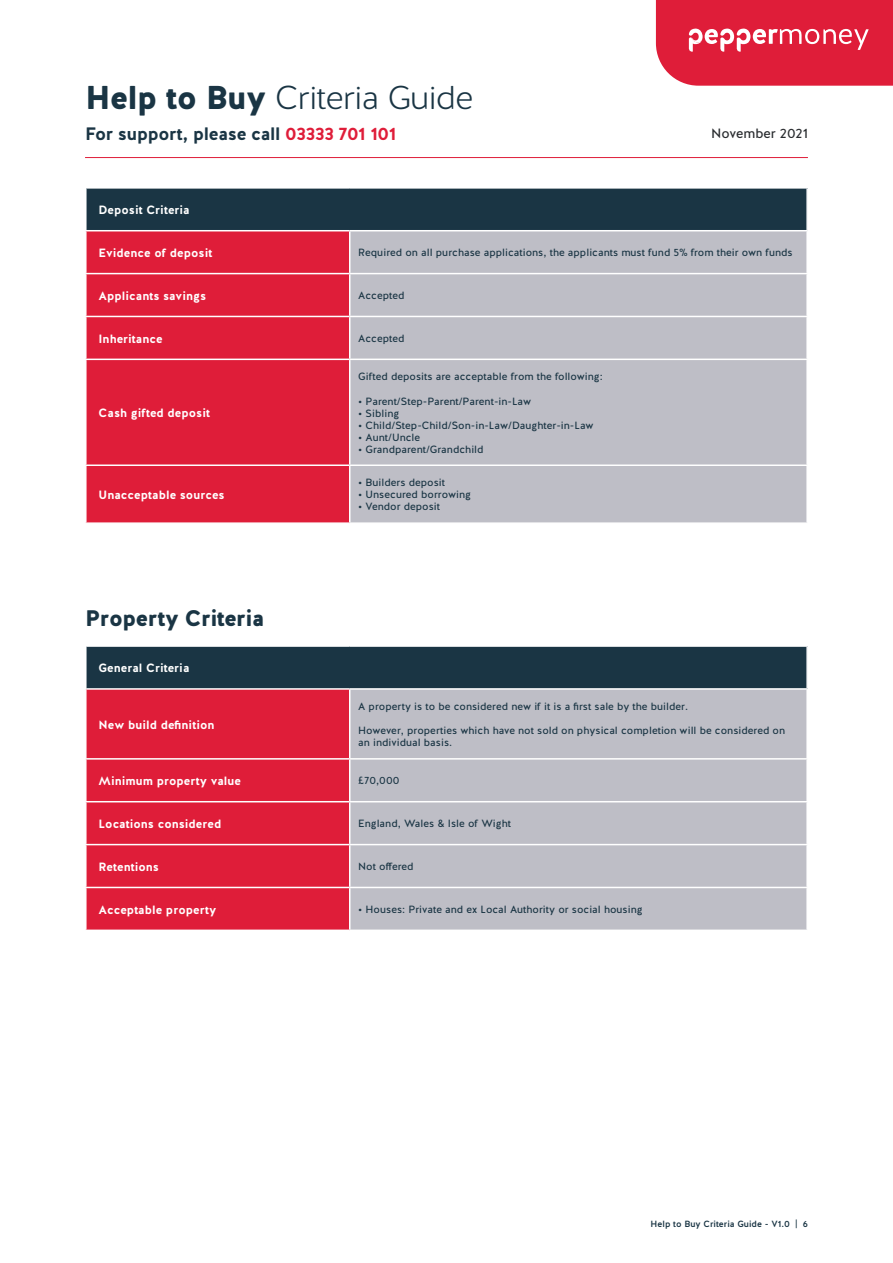
<style>
.page{position:relative;width:893px;height:1263px;background:#fff}
.page>*{position:absolute;margin:0;border:0;box-sizing:border-box;transform-origin:0 0}
.t1{font:300 33px "Halis R";letter-spacing:-.02em;color:#1a3544}
.t2{font:900 22.5px "Halis R";letter-spacing:-.02em;color:#1a3544}
.t3{font:700 18px "Halis R";letter-spacing:-.02em;color:#1a3544}
.t4{font:13.5px "Halis R";color:#292c2f}
.Left_Collum_Text{font:700 12px "Halis R";color:#fff}
.Table_Header_Text{font:700 12px "Halis R";color:#fff}
.Right_Collum_Text{font:10.5px/12px "Halis R";color:#1a3544}
.t5{font:500 9px "Halis R";color:#1a3544}
.s1{font-weight:900}
.s2{color:#df1d39}
</style>
<div class="page">
<svg style="left:656px;top:0;width:237px;height:86px;background:#e1304a"></svg>
<hr style="left:85px;top:157px;width:723px;height:1px;background:#df1d39">
<div style="left:86px;top:188px;width:721px;height:43px;background:#1a3544"></div>
<div style="left:87px;top:231px;width:262px;height:291px;background:#df1d39"></div>
<div style="left:350px;top:231px;width:456px;height:291px;background:#bebec6"></div>
<hr style="left:85px;top:187px;width:265px;height:2px;background:#fff">
<hr style="left:85px;top:189px;width:2px;height:41px;background:#fff">
<hr style="left:350px;top:187px;width:458px;height:2px;background:#fff">
<hr style="left:806px;top:189px;width:2px;height:41px;background:#fff">
<hr style="left:85px;top:230px;width:265px;height:1px;background:#fff">
<hr style="left:350px;top:230px;width:458px;height:1px;background:#fff">
<hr style="left:85px;top:273px;width:265px;height:1px;background:#fff">
<hr style="left:350px;top:273px;width:458px;height:1px;background:#fff">
<hr style="left:85px;top:316px;width:265px;height:1px;background:#fff">
<hr style="left:350px;top:316px;width:458px;height:1px;background:#fff">
<hr style="left:85px;top:359px;width:265px;height:1px;background:#fff">
<hr style="left:350px;top:359px;width:458px;height:1px;background:#fff">
<hr style="left:85px;top:464px;width:265px;height:2px;background:#fff">
<hr style="left:350px;top:464px;width:458px;height:2px;background:#fff">
<div style="left:86px;top:646px;width:721px;height:43px;background:#1a3544"></div>
<div style="left:87px;top:690px;width:262px;height:239px;background:#df1d39"></div>
<div style="left:350px;top:690px;width:456px;height:239px;background:#bebec6"></div>
<hr style="left:85px;top:645px;width:265px;height:2px;background:#fff">
<hr style="left:85px;top:647px;width:2px;height:41px;background:#fff">
<hr style="left:350px;top:645px;width:458px;height:2px;background:#fff">
<hr style="left:806px;top:647px;width:2px;height:41px;background:#fff">
<hr style="left:85px;top:688px;width:265px;height:2px;background:#fff">
<hr style="left:350px;top:688px;width:458px;height:2px;background:#fff">
<hr style="left:85px;top:758px;width:265px;height:2px;background:#fff">
<hr style="left:350px;top:758px;width:458px;height:2px;background:#fff">
<hr style="left:85px;top:801px;width:265px;height:1px;background:#fff">
<hr style="left:350px;top:801px;width:458px;height:1px;background:#fff">
<hr style="left:85px;top:844px;width:265px;height:1px;background:#fff">
<hr style="left:350px;top:844px;width:458px;height:1px;background:#fff">
<hr style="left:85px;top:887px;width:265px;height:1px;background:#fff">
<hr style="left:350px;top:887px;width:458px;height:1px;background:#fff">
<h1 class="t1" style="left:85px;top:77px;width:390px"><span class="s1">Help to Buy</span> Criteria Guide</h1>
<h3 class="t3" style="left:85px;top:122px;width:313px">For support, please call <span class="s2">03333 701 101</span></h3>
<p class="t4" style="left:711px;top:124px;width:98px">November 2021</p>
<p class="Table_Header_Text" style="left:99px;top:202px;width:93px">Deposit Criteria</p>
<p class="Left_Collum_Text" style="left:99px;top:245px;width:115px">Evidence of deposit</p>
<p class="Right_Collum_Text" style="left:358px;top:247px;width:436px">Required on all purchase applications, the applicants must fund 5% from their own funds</p>
<p class="Left_Collum_Text" style="left:99px;top:288px;width:109px">Applicants savings</p>
<p class="Right_Collum_Text" style="left:358px;top:290px;width:48px">Accepted</p>
<p class="Left_Collum_Text" style="left:99px;top:331px;width:66px">Inheritance</p>
<p class="Right_Collum_Text" style="left:358px;top:333px;width:48px">Accepted</p>
<p class="Left_Collum_Text" style="left:99px;top:405px;width:113px">Cash gifted deposit</p>
<p class="Left_Collum_Text" style="left:99px;top:487px;width:128px">Unacceptable sources</p>
<h2 class="t2" style="left:85px;top:604px;width:181px">Property Criteria</h2>
<p class="Table_Header_Text" style="left:99px;top:660px;width:93px">General Criteria</p>
<p class="Left_Collum_Text" style="left:99px;top:717px;width:117px">New build definition</p>
<p class="Right_Collum_Text" style="left:358px;top:371px;width:246px">Gifted deposits are acceptable from the following:</p>
<p class="Right_Collum_Text" style="left:358px;top:395px;width:174px">• Parent/Step-Parent/Parent-in-Law</p>
<p class="Right_Collum_Text" style="left:358px;top:407px;width:43px">• Sibling</p>
<p class="Right_Collum_Text" style="left:358px;top:419px;width:237px">• Child/Step-Child/Son-in-Law/Daughter-in-Law</p>
<p class="Right_Collum_Text" style="left:358px;top:431px;width:63px">• Aunt/Uncle</p>
<p class="Right_Collum_Text" style="left:358px;top:443px;width:127px">• Grandparent/Grandchild</p>
<p class="Right_Collum_Text" style="left:358px;top:477px;width:88px">• Builders deposit</p>
<p class="Right_Collum_Text" style="left:358px;top:489px;width:114px">• Unsecured borrowing</p>
<p class="Right_Collum_Text" style="left:358px;top:501px;width:83px">• Vendor deposit</p>
<p class="Right_Collum_Text" style="left:358px;top:701px;width:331px">A property is to be considered new if it is a first sale by the builder.</p>
<p class="Right_Collum_Text" style="left:358px;top:725px;width:428px">However, properties which have not sold on physical completion will be considered on an individual basis.</p>
<p class="Left_Collum_Text" style="left:99px;top:773px;width:144px">Minimum property value</p>
<p class="Right_Collum_Text" style="left:358px;top:775px;width:43px">£70,000</p>
<p class="Left_Collum_Text" style="left:99px;top:816px;width:124px">Locations considered</p>
<p class="Right_Collum_Text" style="left:358px;top:818px;width:154px">England, Wales &amp; Isle of Wight</p>
<p class="Left_Collum_Text" style="left:99px;top:859px;width:62px">Retentions</p>
<p class="Right_Collum_Text" style="left:358px;top:861px;width:57px">Not offered</p>
<p class="Left_Collum_Text" style="left:99px;top:902px;width:119px">Acceptable property</p>
<p class="Right_Collum_Text" style="left:358px;top:904px;width:286px">• Houses: Private and ex Local Authority or social housing</p>
<p class="t5" style="left:651px;top:1218px;width:159px">Help to Buy Criteria Guide - V1.0 | 6</p>
</div>
